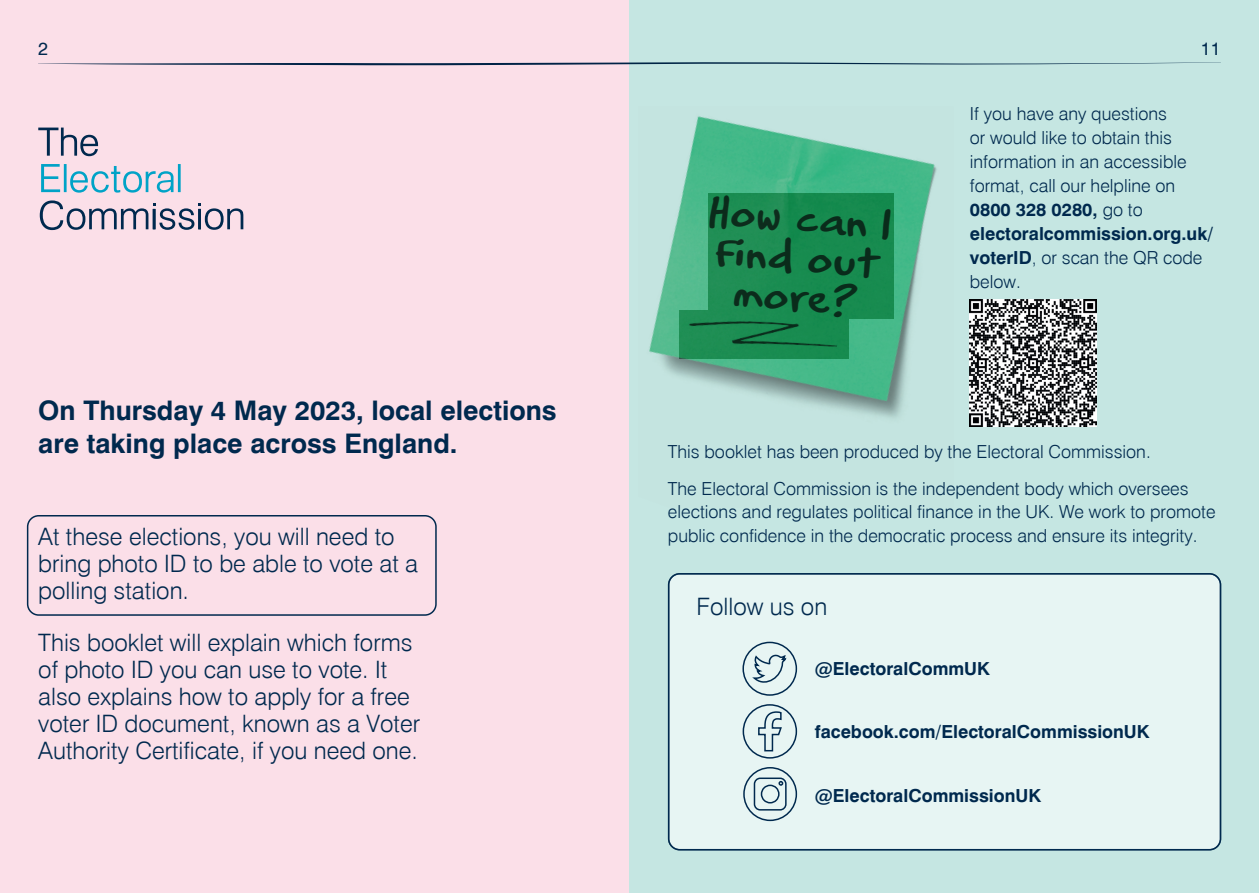
<style>
.page{position:relative;width:1259px;height:893px;background:#fff}
.page>*{position:absolute;margin:0;border:0;box-sizing:border-box;transform-origin:0 0}
.t1{font:38.7px/39.6px "CC Gabriel Bautista Lito";color:#231f20;text-align:center}
.t2{font:700 27px/33px "Swiss 721 BT";color:#00294e}
.t3{font:300 24px/27px "Swiss 721 BT";color:#00294e}
.t4{font:300 18px/24px "Swiss 721 BT";color:#00294e}
.t5{font:700 18px "Swiss 721 BT";color:#00294e}
.t6{font:18px "Swiss 721 BT";color:#00294e}
.s1{font-weight:700}
</style>
<div class="page">
<div style="left:0;top:0;width:629px;height:893px;background:#fbdfe8"></div>
<div style="left:629px;top:0;width:630px;height:893px;background:#c5e6e2"></div>
<img style="left:649px;top:116px;width:288px;height:303px">
<svg style="left:38px;top:62px;width:1183px;height:4px"></svg>
<div style="left:27px;top:515px;width:410px;height:101px;border:2px solid #00294e;border-radius:11px"></div>
<svg style="left:41px;top:164px;width:140px;height:29px"></svg>
<svg style="left:40px;top:200px;width:203px;height:30px"></svg>
<svg style="left:38px;top:128px;width:60px;height:28px"></svg>
<div style="left:668px;top:574px;width:552px;height:276px;background:#e7f5f3;border-radius:11px"></div>
<svg style="left:742px;top:641px;width:56px;height:55px"></svg>
<svg style="left:742px;top:704px;width:56px;height:55px"></svg>
<svg style="left:743px;top:767px;width:55px;height:55px"></svg>
<div style="left:668px;top:573px;width:553px;height:277px;border:2px solid #00294e;border-radius:11px"></div>
<img style="left:680px;top:310px;width:164px;height:48px">
<img style="left:970px;top:300px;width:126px;height:126px">
<p class="t6" style="left:38px;top:38px;width:11px">2</p>
<p class="t6" style="left:1201px;top:38px;width:21px">11</p>
<h2 class="t2" style="left:38px;top:394px;width:520px">On Thursday 4 May 2023, local elections are taking place across England.</h2>
<h3 class="t3" style="left:38px;top:522px;width:381px">At these elections, you will need to bring photo ID to be able to vote at a polling station.</h3>
<h3 class="t3" style="left:38px;top:629px;width:383px">This booklet will explain which forms of photo ID you can use to vote. It also explains how to apply for a free voter ID document, known as a Voter Authority Certificate, if you need one.</h3>
<h1 class="t1" style="left:709px;top:196px;width:186px;rotate:4deg">How can I find out more?</h1>
<p class="t4" style="left:970px;top:101px;width:245px">If you have any questions<br>or would like to obtain this information in an accessible format, call our helpline on<br><span class="s1">0800 328 0280,</span> go to <span class="s1">electoralcommission.org.uk/ voterID</span>, or scan the QR code below.</p>
<p class="t4" style="left:668px;top:433px;width:522px;line-height:36.8px">This booklet has been produced by the Electoral Commission.<br>The Electoral Commission is the independent body which oversees</p>
<p class="t4" style="left:668px;top:500px;width:549px">elections and regulates political finance in the UK. We work to promote public confidence in the democratic process and ensure its integrity.</p>
<h3 class="t3" style="left:696px;top:593px;width:132px">Follow us on</h3>
<p class="t5" style="left:815px;top:657px;width:176px">@ElectoralCommUK</p>
<p class="t5" style="left:815px;top:721px;width:336px">facebook.com/ElectoralCommissionUK</p>
<p class="t5" style="left:815px;top:785px;width:228px">@ElectoralCommissionUK</p>
</div>
